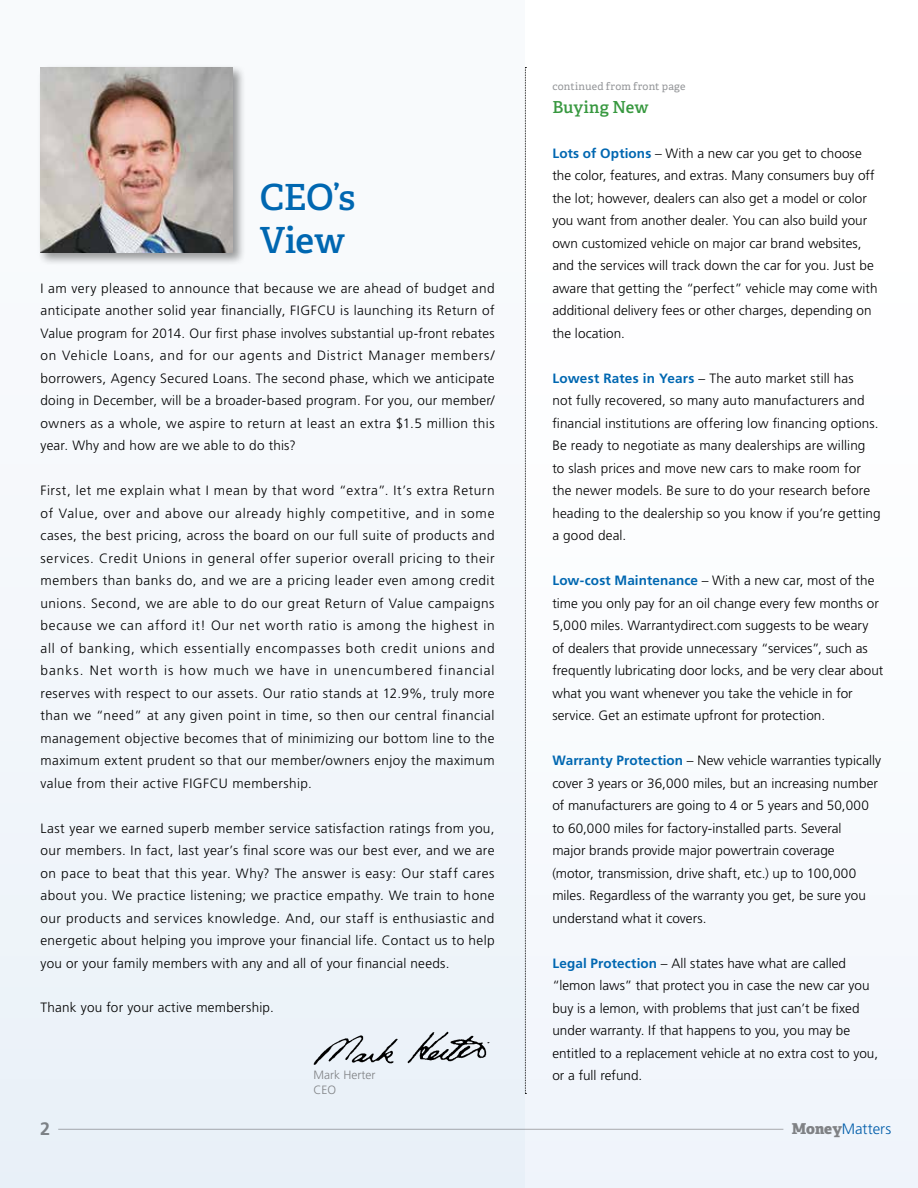
<style>
.page{position:relative;width:918px;height:1188px;background:#fbfcfe}
.page>*{position:absolute;margin:0;border:0;box-sizing:border-box;transform-origin:0 0}
.t1{font:600 36px/43.2px "Adelle";letter-spacing:-.015em;color:#0067b1}
.t2{font:700 18px "Frutiger LT Std";color:#808285}
.t3{font:600 16.5px "Adelle";letter-spacing:.005em;color:#37983f}
.t4{font:300 15px "Frutiger LT Std";color:#005daa}
.t5{font:300 13.5px/22.5px "Frutiger LT Std";letter-spacing:.005em;color:#000}
.t6{font:300 12px/14.4px "Frutiger LT Std";color:#808285}
.t7{font:10.5px "Adelle";letter-spacing:.015em;color:#939598}
.s1{font-weight:700;color:#0067b1}
.s2{font-family:"Adelle";font-weight:800;color:#808285}
</style>
<div class="page">
<hr style="left:58px;top:1129px;width:725px;height:1px;background:#a7a9ac">
<div style="left:0;top:0;width:525px;height:1188px;background:#f4f7fb"></div>
<div style="left:37px;top:64px;width:209px;height:202px;background:#000;opacity:.4"></div>
<img style="left:40px;top:68px;width:193px;height:185px">
<img style="left:313px;top:1031px;width:177px;height:34px">
<svg style="left:525px;top:67px;width:1px;height:1027px"></svg>
<h1 class="t1" style="left:260px;top:176px;width:97px">CEO’s<br>View</h1>
<p class="t5" style="left:40px;top:277px;width:456px;text-align:justify">I am very pleased to announce that because we are ahead of budget and anticipate another solid year financially, FIGFCU is launching its Return of Value program for 2014. Our first phase involves substantial up-front rebates on Vehicle Loans, and for our agents and District Manager members/ borrowers, Agency Secured Loans. The second phase, which we anticipate doing in December, will be a broader-based program. For you, our member/ owners as a whole, we aspire to return at least an extra $1.5 million this year. Why and how are we able to do this?</p>
<p class="t5" style="left:40px;top:479px;width:456px;text-align:justify">First, let me explain what I mean by that word “extra”. It’s extra Return of Value, over and above our already highly competitive, and in some cases, the best pricing, across the board on our full suite of products and services. Credit Unions in general offer superior overall pricing to their members than banks do, and we are a pricing leader even among credit unions. Second, we are able to do our great Return of Value campaigns because we can afford it! Our net worth ratio is among the highest in all of banking, which essentially encompasses both credit unions and banks. Net worth is how much we have in unencumbered financial reserves with respect to our assets. Our ratio stands at 12.9%, truly more than we “need” at any given point in time, so then our central financial management objective becomes that of minimizing our bottom line to the maximum extent prudent so that our member/owners enjoy the maximum value from their active FIGFCU membership.</p>
<p class="t5" style="left:40px;top:817px;width:456px;text-align:justify">Last year we earned superb member service satisfaction ratings from you, our members. In fact, last year’s final score was our best ever, and we are on pace to beat that this year. Why? The answer is easy: Our staff cares about you. We practice listening; we practice empathy. We train to hone our products and services knowledge. And, our staff is enthusiastic and energetic about helping you improve your financial life. Contact us to help you or your family members with any and all of your financial needs.</p>
<p class="t5" style="left:40px;top:997px;width:235px">Thank you for your active membership.</p>
<p class="t6" style="left:313px;top:1068px;width:63px">Mark Herter<br>CEO</p>
<p class="t7" style="left:553px;top:80px;width:134px">continued from front page</p>
<p class="t3" style="left:552px;top:96px;width:98px">Buying New</p>
<p class="t5" style="left:552px;top:142px;width:327px"><span class="s1">Lots of Options</span> – With a new car you get to choose the color, features, and extras. Many consumers buy off the lot; however, dealers can also get a model or color you want from another dealer. You can also build your own customized vehicle on major car brand websites, and the services will track down the car for you. Just be aware that getting the “perfect” vehicle may come with additional delivery fees or other charges, depending on the location.</p>
<p class="t5" style="left:552px;top:367px;width:330px"><span class="s1">Lowest Rates in Years</span> – The auto market still has<br>not fully recovered, so many auto manufacturers and financial institutions are offering low financing options.<br>Be ready to negotiate as many dealerships are willing to slash prices and move new cars to make room for the newer models. Be sure to do your research before heading to the dealership so you know if you’re getting a good deal.</p>
<p class="t5" style="left:552px;top:569px;width:333px"><span class="s1">Low-cost Maintenance</span> – With a new car, most of the time you only pay for an oil change every few months or 5,000 miles. Warrantydirect.com suggests to be weary of dealers that provide unnecessary “services”, such as frequently lubricating door locks, and be very clear about what you want whenever you take the vehicle in for service. Get an estimate upfront for protection.</p>
<p class="t5" style="left:552px;top:749px;width:330px"><span class="s1">Warranty Protection</span> – New vehicle warranties typically cover 3 years or 36,000 miles, but an increasing number of manufacturers are going to 4 or 5 years and 50,000 to 60,000 miles for factory-installed parts. Several<br>major brands provide major powertrain coverage<br>(motor, transmission, drive shaft, etc.) up to 100,000 miles. Regardless of the warranty you get, be sure you understand what it covers.</p>
<p class="t5" style="left:552px;top:952px;width:327px"><span class="s1">Legal Protection</span> – All states have what are called “lemon laws” that protect you in case the new car you buy is a lemon, with problems that just can’t be fixed under warranty. If that happens to you, you may be entitled to a replacement vehicle at no extra cost to you, or a full refund.</p>
<h2 class="t2" style="left:40px;top:1118px;width:12px">2</h2>
<p class="t4" style="left:792px;top:1121px;width:101px"><span class="s2">Money</span>Matters</p>
</div>
